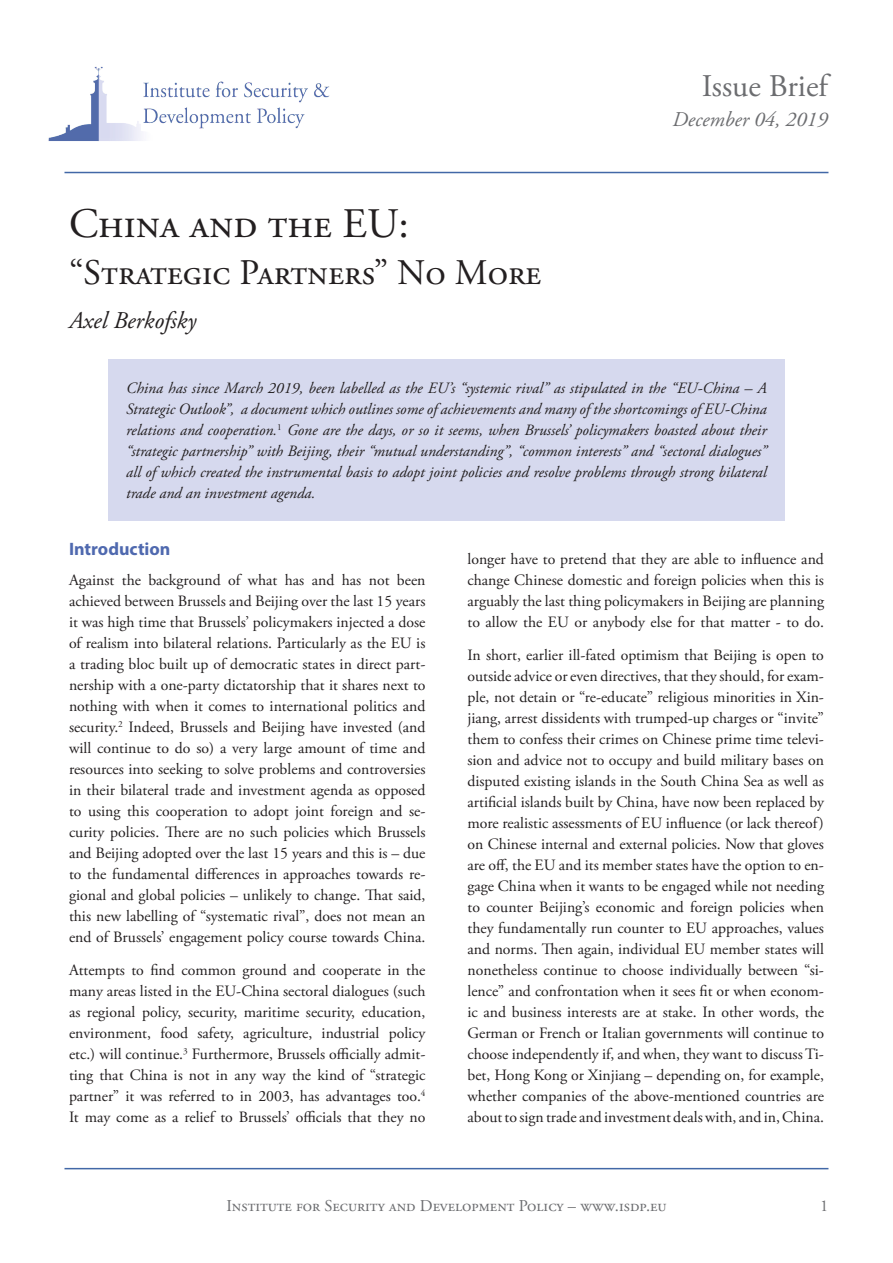
<style>
.page{position:relative;width:893px;height:1263px;background:#fff}
.page>*{position:absolute;margin:0;border:0;box-sizing:border-box;transform-origin:0 0}
.Subtitle{font:42px "Adobe Garamond Pro";color:#231f20}
.Subtitle-2{font:36px "Adobe Garamond Pro";color:#231f20}
.t1{font:31.5px "Adobe Garamond Pro";color:#6c6d70}
.Author{font:italic 24px "Adobe Garamond Pro";color:#231f20}
.t2{font:italic 21px "Adobe Garamond Pro";color:#6c6d70}
.t3{font:700 18px "Myriad Pro";color:#4f69af}
.t4{font:16.5px "Adobe Garamond Pro";color:#6c6d70}
.t5{font:15.75px/21px "Adobe Garamond Pro";color:#231f20;text-align:justify}
.t6{font:italic 15.75px/21px "Adobe Garamond Pro";color:#231f20;text-align:justify}
</style>
<div class="page">
<img style="left:48px;top:66px;width:282px;height:75px">
<hr style="left:64px;top:1168px;width:764px;height:1px;background:#4268a7">
<hr style="left:64px;top:172px;width:764px;height:1px;background:#4268a7">
<div style="left:108px;top:359px;width:677px;height:161px;background:#d6d9ee"></div>
<p class="Subtitle" style="left:69px;top:199px;width:341px">China and the EU:</p>
<p class="Subtitle-2" style="left:69px;top:251px;width:474px">“Strategic Partners” No More</p>
<p class="Author" style="left:69px;top:306px;width:129px">Axel Berkofsky</p>
<p class="t1" style="left:702px;top:67px;width:127px">Issue Brief</p>
<p class="t2" style="left:672px;top:107px;width:157px">December 04, 2019</p>
<p class="t6" style="left:126px;top:378px;width:642px">China has since March 2019, been labelled as the EU’s “systemic rival” as stipulated in the “EU-China – A Strategic Outlook”, a document which outlines some of achievements and many of the shortcomings of EU-China relations and cooperation.<sup>1</sup> Gone are the days, or so it seems, when Brussels’ policymakers boasted about their “strategic partnership” with Beijing, their “mutual understanding”, “common interests” and “sectoral dialogues” all of which created the instrumental basis to adopt joint policies and resolve problems through strong bilateral trade and an investment agenda.</p>
<p class="t3" style="left:69px;top:537px;width:103px">Introduction</p>
<p class="t5" style="left:69px;top:570px;width:358px">Against the background of what has and has not been achieved between Brussels and Beijing over the last 15 years it was high time that Brussels’ policymakers injected a dose of realism into bilateral relations. Particularly as the EU is a trading bloc built up of democratic states in direct part&shy;nership with a one-party dictatorship that it shares next to nothing with when it comes to international politics and security.<sup>2</sup> Indeed, Brussels and Beijing have invested (and will continue to do so) a very large amount of time and resources into seeking to solve problems and controversies in their bilateral trade and investment agenda as opposed to using this cooperation to adopt joint foreign and se&shy;curity policies. There are no such policies which Brussels and Beijing adopted over the last 15 years and this is – due to the fundamental differences in approaches towards re&shy;gional and global policies – unlikely to change. That said, this new labelling of “systematic rival”, does not mean an end of Brussels’ engagement policy course towards China.</p>
<p class="t5" style="left:69px;top:960px;width:358px">Attempts to find common ground and cooperate in the many areas listed in the EU-China sectoral dialogues (such as regional policy, security, maritime security, education, environment, food safety, agriculture, industrial policy etc.) will continue.<sup>3</sup> Furthermore, Brussels officially admit&shy;ting that China is not in any way the kind of “strategic partner” it was referred to in 2003, has advantages too.<sup>4<br></sup>It may come as a relief to Brussels’ officials that they no</p>
<p class="t5" style="left:467px;top:549px;width:358px">longer have to pretend that they are able to influence and change Chinese domestic and foreign policies when this is arguably the last thing policymakers in Beijing are planning to allow the EU or anybody else for that matter - to do.</p>
<p class="t5" style="left:467px;top:645px;width:358px">In short, earlier ill-fated optimism that Beijing is open to outside advice or even directives, that they should, for exam&shy;ple, not detain or “re-educate” religious minorities in Xin&shy;jiang, arrest dissidents with trumped-up charges or “invite” them to confess their crimes on Chinese prime time televi&shy;sion and advice not to occupy and build military bases on disputed existing islands in the South China Sea as well as artificial islands built by China, have now been replaced by more realistic assessments of EU influence (or lack thereof) on Chinese internal and external policies. Now that gloves are off, the EU and its member states have the option to en&shy;gage China when it wants to be engaged while not needing to counter Beijing’s economic and foreign policies when they fundamentally run counter to EU approaches, values and norms. Then again, individual EU member states will nonetheless continue to choose individually between “si&shy;lence” and confrontation when it sees fit or when econom&shy;ic and business interests are at stake. In other words, the German or French or Italian governments will continue to choose independently if, and when, they want to discuss Ti&shy;bet, Hong Kong or Xinjiang – depending on, for example, whether companies of the above-mentioned countries are about to sign trade and investment deals with, and in, China.</p>
<p class="t4" style="left:226px;top:1195px;width:442px">Institute for Security and Development Policy – www.isdp.eu</p>
<p class="t4" style="left:820px;top:1195px;width:10px">1</p>
</div>
